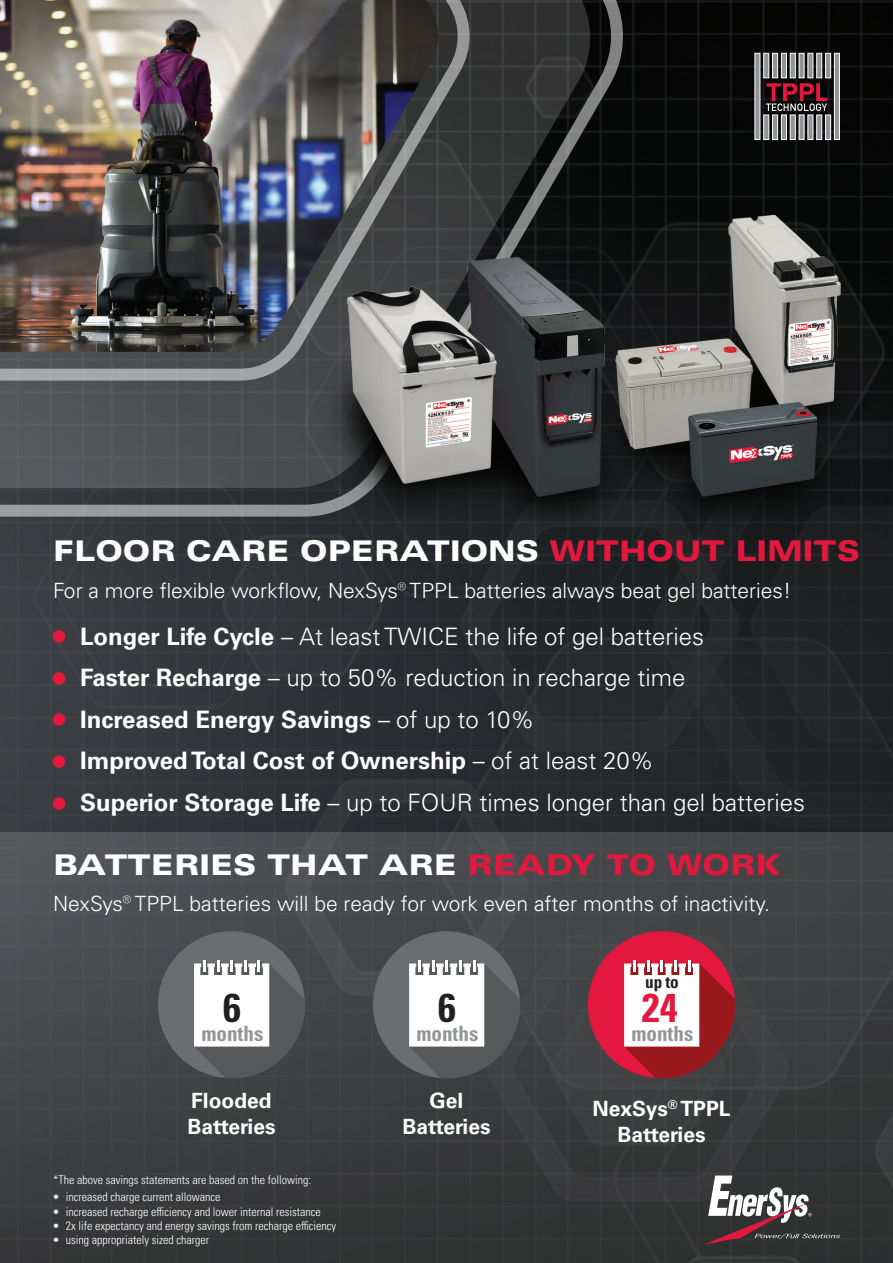
<style>
.page{position:relative;width:893px;height:1263px;background:#fff}
.page>*{position:absolute;margin:0;border:0;box-sizing:border-box;transform-origin:0 0}
.t1{font:700 condensed 40.2px "Univers LT Pro";color:#e4183e}
.t2{font:700 condensed 40.2px "Univers LT Pro";color:#231f20}
.t3{font:900 expanded 28.5px "Univers LT Pro";color:#fff}
.t4{font:300 24px "Univers LT Pro 45";color:#fff}
.t5{font:700 24px "Univers LT Pro 65";color:#fff}
.t6{font:300 21px "Univers LT Pro 45";color:#fff}
.t7{font:700 21px "Univers LT Pro 65";color:#fff}
.t8{font:700 condensed 21px "Univers LT Pro";color:#939598}
.t9{font:700 condensed 17.25px "Univers LT Pro";color:#231f20}
.t10{font:300 condensed 12px "Univers LT Pro";color:#fff}
.s1{color:#e4183e}
.s2{font-family:"Univers LT Pro 65";font-weight:700;font-size:34.5px;color:#e4183e}
.s3{font-family:"Univers LT Pro 65";font-weight:700}
.s4{font-size:34.5px;color:#e4183e}
.s5{font-family:"Univers LT Pro 45";font-weight:300}
</style>
<div class="page">
<img style="left:0;top:0;width:893px;height:832px">
<svg style="left:0;top:0;width:623px;height:517px;background:#434546"></svg>
<svg style="left:0;top:0;width:470px;height:381px;background:#5f6162"></svg>
<img style="left:0;top:0;width:440px;height:352px">
<img style="left:309px;top:196px;width:584px;height:357px">
<svg style="left:754px;top:53px;width:6px;height:87px"></svg>
<svg style="left:763px;top:53px;width:6px;height:25px"></svg>
<svg style="left:772px;top:53px;width:6px;height:25px"></svg>
<svg style="left:781px;top:53px;width:6px;height:25px"></svg>
<svg style="left:790px;top:53px;width:6px;height:25px"></svg>
<svg style="left:799px;top:53px;width:5px;height:25px"></svg>
<svg style="left:807px;top:53px;width:6px;height:25px"></svg>
<svg style="left:816px;top:53px;width:6px;height:25px"></svg>
<svg style="left:825px;top:53px;width:6px;height:25px"></svg>
<svg style="left:834px;top:53px;width:6px;height:87px"></svg>
<svg style="left:763px;top:115px;width:6px;height:25px"></svg>
<svg style="left:772px;top:115px;width:6px;height:25px"></svg>
<svg style="left:781px;top:115px;width:6px;height:25px"></svg>
<svg style="left:790px;top:115px;width:6px;height:25px"></svg>
<svg style="left:799px;top:115px;width:5px;height:25px"></svg>
<svg style="left:807px;top:115px;width:6px;height:25px"></svg>
<svg style="left:816px;top:115px;width:6px;height:25px"></svg>
<svg style="left:825px;top:115px;width:6px;height:25px"></svg>
<svg style="left:766px;top:83px;width:61px;height:28px;background:#5e252f"></svg>
<div style="left:0;top:832px;width:893px;height:431px;background:linear-gradient(to bottom,#4c4f52,#323334)"></div>
<svg style="left:703px;top:1175px;width:137px;height:69px"></svg>
<div style="left:588px;top:931px;width:147px;height:147px;background:#e4183e;border-radius:50%"></div>
<svg style="left:624px;top:960px;width:111px;height:118px;background:#a5474f"></svg>
<div style="left:626px;top:981px;width:71px;height:63px;background:#fff"></div>
<div style="left:373px;top:931px;width:147px;height:147px;background:#6c6d70;border-radius:50%"></div>
<svg style="left:409px;top:960px;width:111px;height:118px;background:#737476"></svg>
<div style="left:411px;top:981px;width:71px;height:63px;background:#fff"></div>
<div style="left:158px;top:931px;width:147px;height:147px;background:#6c6d70;border-radius:50%"></div>
<svg style="left:194px;top:960px;width:111px;height:118px;background:#737476"></svg>
<div style="left:196px;top:981px;width:71px;height:63px;background:#fff"></div>
<p class="t3" style="left:53px;top:534px;width:808px">FLOOR CARE OPERATIONS <span class="s1">WITHOUT LIMITS</span></p>
<p class="t6" style="left:53px;top:576px;width:739px">For a more flexible workflow, NexSys® TPPL batteries always beat gel batteries!</p>
<p class="t4" style="left:53px;top:620px;width:653px"><span class="s2">•</span> <span class="s3">Longer Life Cycle</span> – At least TWICE the life of gel batteries</p>
<p class="t4" style="left:53px;top:662px;width:634px"><span class="s2">•</span> <span class="s3">Faster Recharge</span> – up to 50% reduction in recharge time</p>
<p class="t5" style="left:53px;top:702px;width:483px"><span class="s4">•</span> Increased Energy Savings <span class="s5">– of up to 10%</span></p>
<p class="t5" style="left:53px;top:744px;width:602px"><span class="s4">•</span> Improved Total Cost of Ownership <span class="s5">– of at least 20%</span></p>
<p class="t4" style="left:53px;top:787px;width:753px"><span class="s2">•</span> <span class="s3">Superior Storage Life</span> – up to FOUR times longer than gel batteries</p>
<p class="t3" style="left:53px;top:848px;width:729px">BATTERIES THAT ARE <span class="s1">READY TO WORK</span></p>
<p class="t6" style="left:53px;top:890px;width:718px">NexSys® TPPL batteries will be ready for work even after months of inactivity.</p>
<h1 class="t2" style="left:223px;top:983px;width:19px">6</h1>
<h3 class="t8" style="left:201px;top:1021px;width:64px">months</h3>
<p class="t7" style="left:191px;top:1086px;width:82px">Flooded</p>
<p class="t7" style="left:187px;top:1111px;width:90px">Batteries</p>
<p class="t10" style="left:53px;top:1171px;width:259px">*The above savings statements are based on the following:</p>
<p class="t10" style="left:53px;top:1189px;width:169px">• increased charge current allowance</p>
<p class="t10" style="left:53px;top:1203px;width:269px">• increased recharge efficiency and lower internal resistance</p>
<p class="t10" style="left:53px;top:1217px;width:285px">• 2x life expectancy and energy savings from recharge efficiency</p>
<p class="t10" style="left:53px;top:1232px;width:158px">• using appropriately sized charger</p>
<h1 class="t2" style="left:438px;top:983px;width:19px">6</h1>
<h3 class="t8" style="left:416px;top:1021px;width:64px">months</h3>
<p class="t7" style="left:430px;top:1086px;width:35px">Gel</p>
<p class="t7" style="left:402px;top:1111px;width:90px">Batteries</p>
<h3 class="t9" style="left:645px;top:971px;width:35px">up to</h3>
<h1 class="t1" style="left:642px;top:983px;width:37px">24</h1>
<h3 class="t8" style="left:631px;top:1021px;width:64px">months</h3>
<p class="t7" style="left:592px;top:1094px;width:140px">NexSys<sup>®</sup> TPPL</p>
<p class="t7" style="left:617px;top:1119px;width:90px">Batteries</p>
</div>
